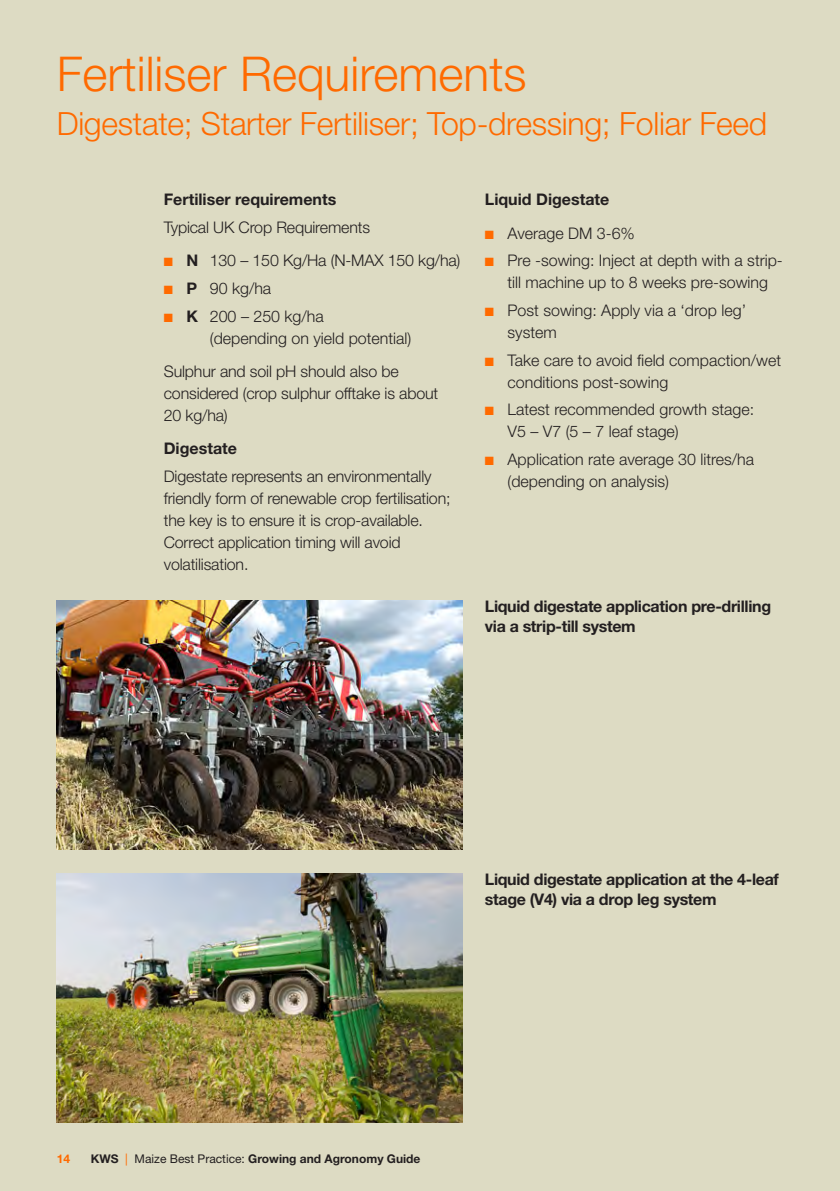
<style>
.page{position:relative;width:840px;height:1191px;background:#fff}
.page>*{position:absolute;margin:0;border:0;box-sizing:border-box;transform-origin:0 0}
.Body_Copy{font:300 48px "Helvetica Neue LT Std";color:#ff6a00}
.Body_Copy-2{font:300 32px "Helvetica Neue LT Std";letter-spacing:-.01em;color:#ff6a00}
.Bullets{font:300 16px/22px "Helvetica Neue LT Std";color:#231f20}
.Body_Copy-3{font:300 16px/22px "Helvetica Neue LT Std";letter-spacing:-.01em;color:#231f20}
.Body_Copy-4{font:700 16px/20px "Helvetica Neue LT Std";letter-spacing:-.02em;color:#231f20}
.Body_Copy-5{font:700 16px "Helvetica Neue LT Std";color:#231f20}
.t1{font:700 12px "Helvetica Neue LT Std";color:#231f20}
.t2{font:700 12px "Helvetica Neue LT Std";color:#ff6a00}
.s1{color:#ff6a00}
.s2{font-weight:700}
.s3{font-weight:400;color:#ff6a00}
.s4{font-weight:400}
</style>
<div class="page">
<div style="left:0;top:0;width:839px;height:1191px;background:#dddbc3"></div>
<img style="left:57px;top:600px;width:405px;height:250px">
<img style="left:57px;top:873px;width:405px;height:250px">
<p class="Body_Copy" style="left:57px;top:45px;width:471px">Fertiliser Requirements</p>
<p class="Body_Copy-2" style="left:57px;top:104px;width:711px">Digestate; Starter Fertiliser; Top-dressing; Foliar Feed</p>
<p class="Body_Copy-5" style="left:164px;top:190px;width:174px">Fertiliser requirements</p>
<p class="Body_Copy-3" style="left:164px;top:216px;width:208px">Typical UK Crop Requirements</p>
<p class="Bullets" style="left:164px;top:249px;width:298px"><span class="s1">■</span> <span class="s2">N</span> 130 – 150 Kg/Ha (N-MAX 150 kg/ha)</p>
<p class="Bullets" style="left:164px;top:277px;width:109px"><span class="s1">■</span> <span class="s2">P</span> 90 kg/ha</p>
<p class="Bullets" style="left:210px;top:304px;width:203px;text-indent:-46px"><span class="s1">■</span> <span class="s2">K</span> 200 – 250 kg/ha<br>(depending on yield potential)</p>
<p class="Bullets" style="left:164px;top:360px;width:276px">Sulphur and soil pH should also be considered (crop sulphur offtake is about<br>20 kg/ha)</p>
<p class="Body_Copy-5" style="left:164px;top:439px;width:75px">Digestate</p>
<p class="Body_Copy-3" style="left:164px;top:465px;width:288px">Digestate represents an environmentally friendly form of renewable crop fertilisation; the key is to ensure it is crop-available.<br>Correct application timing will avoid volatilisation.</p>
<p class="Body_Copy-5" style="left:484px;top:190px;width:126px">Liquid Digestate</p>
<p class="Bullets" style="left:484px;top:221px;width:151px"><span class="s1">■</span> Average DM 3-6%</p>
<p class="Bullets" style="left:484px;top:249px;width:299px;text-align:center"><span class="s1">■</span> Pre -sowing: Inject at depth with a strip&shy;till machine up to 8 weeks pre-sowing</p>
<p class="Bullets" style="left:507px;top:299px;width:240px;text-indent:-23px"><span class="s1">■</span> Post sowing: Apply via a ‘drop leg’ system</p>
<p class="Bullets" style="left:507px;top:348px;width:275px;text-indent:-23px"><span class="s1">■</span> Take care to avoid field compaction/wet conditions post-sowing</p>
<p class="Bullets" style="left:507px;top:398px;width:248px;text-indent:-23px"><span class="s1">■</span> Latest recommended growth stage:<br>V5 – V7 (5 – 7 leaf stage)</p>
<p class="Bullets" style="left:507px;top:448px;width:248px;text-indent:-23px"><span class="s1">■</span> Application rate average 30 litres/ha (depending on analysis)</p>
<p class="Body_Copy-4" style="left:484px;top:595px;width:287px">Liquid digestate application pre-drilling via a strip-till system</p>
<p class="Body_Copy-4" style="left:484px;top:868px;width:295px">Liquid digestate application at the 4-leaf stage (V4) via a drop leg system</p>
<p class="t2" style="left:57px;top:1151px;width:15px">14</p>
<p class="t1" style="left:91px;top:1151px;width:331px">KWS <span class="s3">|</span> <span class="s4">Maize Best Practice:</span> Growing and Agronomy Guide</p>
</div>
